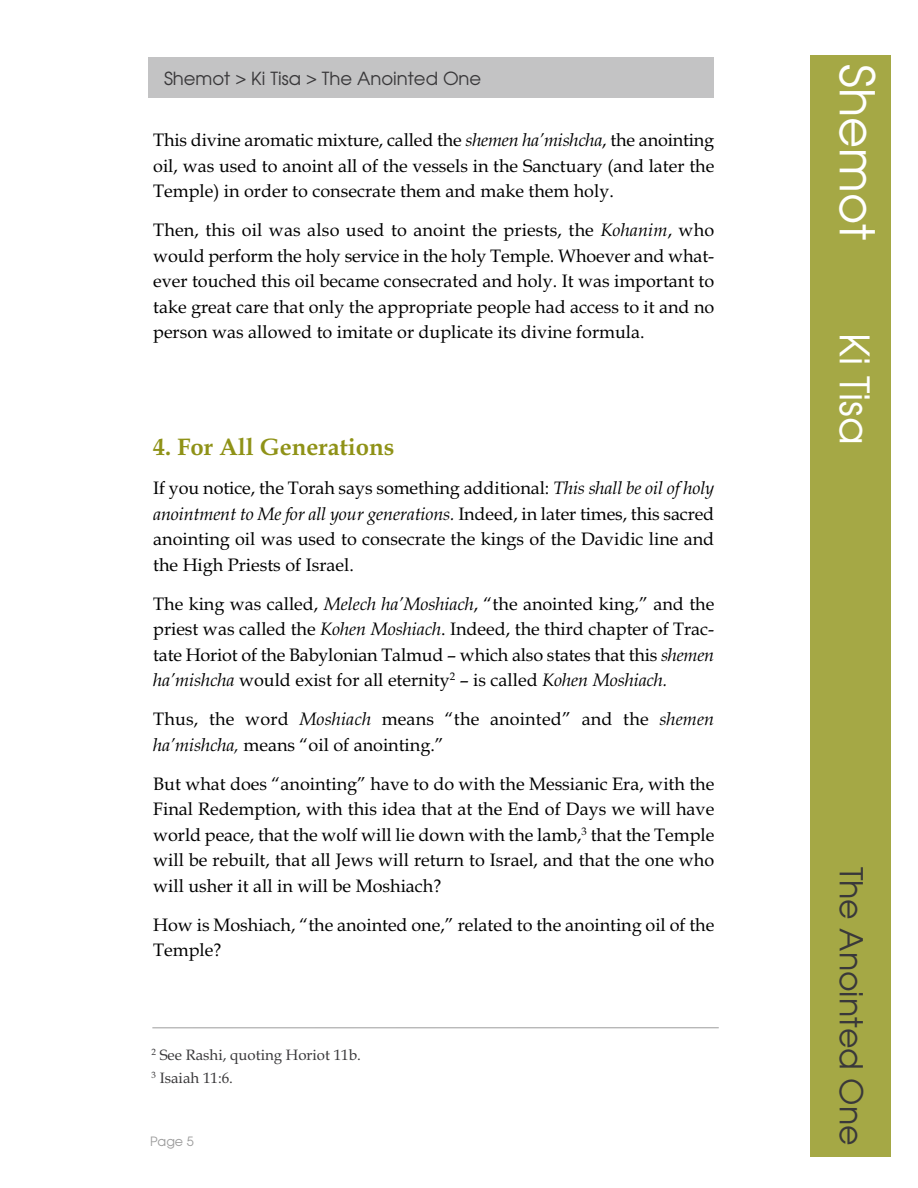
<style>
.page{position:relative;width:918px;height:1188px;background:#fff}
.page>*{position:absolute;margin:0;border:0;box-sizing:border-box;transform-origin:0 0}
.t1{font:47.7px "Avalon Plain";color:#fff}
.t2{font:40.5px "Avalon Plain";color:#fff}
.t3{font:31.5px "Avalon Plain";color:#39383a}
.t4{font:700 24px "Book Antiqua";color:#8f9217}
.t5{font:18px/25.5px "Book Antiqua";color:#000;text-align:justify}
.t6{font:18px "Avalon Plain";color:#39383a}
.t7{font:15px/22.5px "Book Antiqua";color:#39383a}
.t8{font:12.75px "Avalon Plain";color:#9c9c9c}
.s1{font-style:italic}
</style>
<div class="page">
<div style="left:810px;top:55px;width:81px;height:1101px;background:#a5a845"></div>
<div style="left:148px;top:57px;width:566px;height:41px;background:#c3c3c4"></div>
<hr style="left:152px;top:1028px;width:567px;height:1px;background:#9c9c9c">
<p class="t6" style="left:164px;top:68px;width:319px">Shemot &gt; Ki Tisa &gt; The Anointed One</p>
<h1 class="t1" style="left:884px;top:64px;width:177px;rotate:90deg">Shemot</h1>
<p class="t5" style="left:153px;top:127px;width:563px">This divine aromatic mixture, called the <span class="s1">shemen ha’mishcha</span>, the anointing oil, was used to anoint all of the vessels in the Sanctuary (and later the Temple) in order to consecrate them and make them holy.</p>
<p class="t5" style="left:153px;top:217px;width:563px">Then, this oil was also used to anoint the priests, the <span class="s1">Kohanim</span>, who would perform the holy service in the holy Temple. Whoever and what&shy;ever touched this oil became consecrated and holy. It was important to take great care that only the appropriate people had access to it and no person was allowed to imitate or duplicate its divine formula.</p>
<h2 class="t2" style="left:878px;top:333px;width:114px;rotate:90deg">Ki Tisa</h2>
<h3 class="t4" style="left:153px;top:433px;width:243px">4. For All Generations</h3>
<p class="t5" style="left:153px;top:475px;width:563px">If you notice, the Torah says something additional: <span class="s1">This shall be oil of holy anointment to Me for all your generations.</span> Indeed, in later times, this sacred anointing oil was used to consecrate the kings of the Davidic line and the High Priests of Israel.</p>
<p class="t5" style="left:153px;top:591px;width:563px">The king was called, <span class="s1">Melech ha’Moshiach</span>, “the anointed king,” and the priest was called the <span class="s1">Kohen Moshiach</span>. Indeed, the third chapter of Trac&shy;tate Horiot of the Babylonian Talmud – which also states that this <span class="s1">shemen ha’mishcha</span> would exist for all eternity<sup>2</sup> – is called <span class="s1">Kohen Moshiach.</span></p>
<p class="t5" style="left:153px;top:706px;width:563px">Thus, the word <span class="s1">Moshiach</span> means “the anointed” and the <span class="s1">shemen ha’mishcha,</span> means “oil of anointing.”</p>
<p class="t5" style="left:153px;top:771px;width:563px">But what does “anointing” have to do with the Messianic Era, with the Final Redemption, with this idea that at the End of Days we will have world peace, that the wolf will lie down with the lamb,<sup>3</sup> that the Temple will be rebuilt, that all Jews will return to Israel, and that the one who will usher it all in will be Moshiach?</p>
<p class="t5" style="left:153px;top:912px;width:563px">How is Moshiach, “the anointed one,” related to the anointing oil of the<br>Temple?</p>
<h3 class="t3" style="left:869px;top:867px;width:280px;rotate:90deg">The Anointed One</h3>
<p class="t7" style="left:152px;top:1044px;width:211px"><sup>2</sup> See Rashi, quoting Horiot 11b.<br><sup>3</sup> Isaiah 11:6.</p>
<p class="t8" style="left:150px;top:1134px;width:45px">Page 5</p>
</div>
